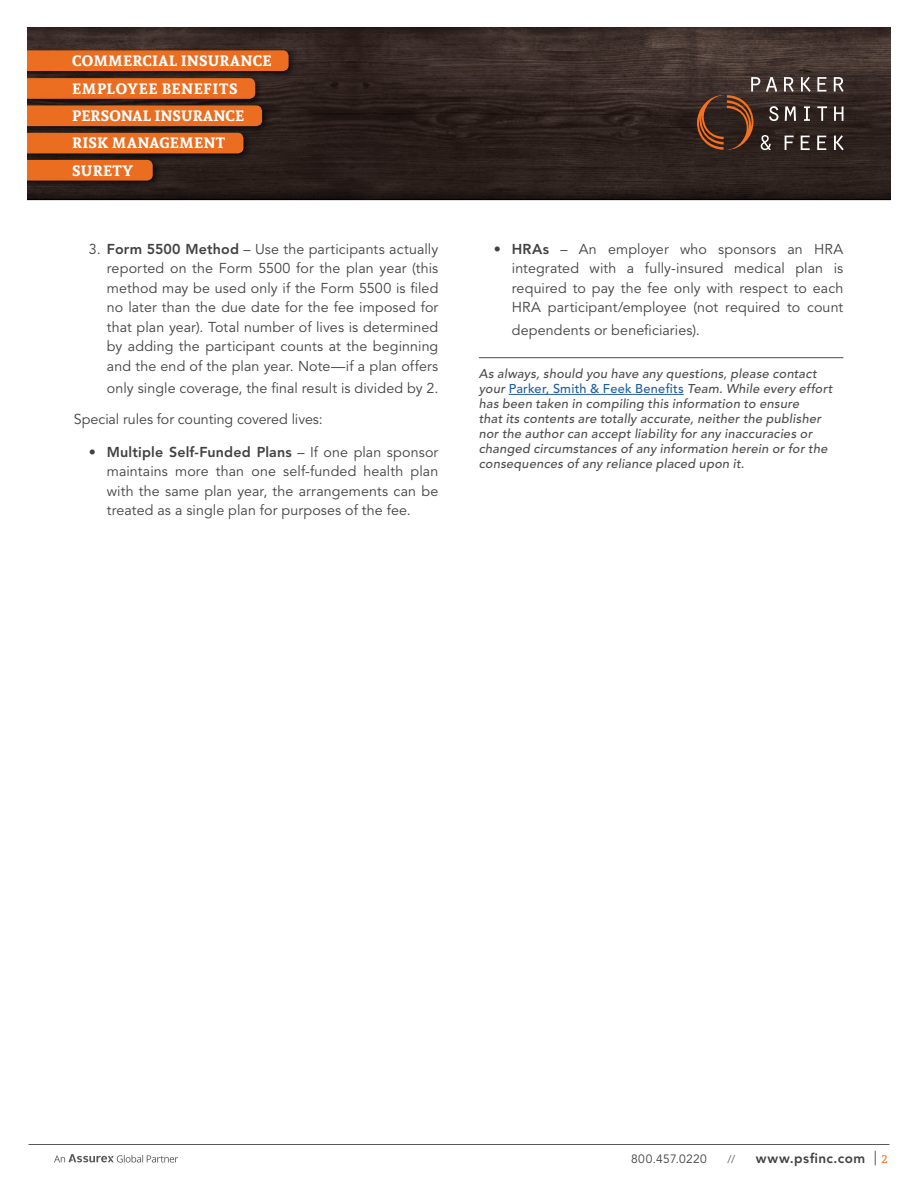
<style>
.page{position:relative;width:918px;height:1188px;background:#fff}
.page>*{position:absolute;margin:0;border:0;box-sizing:border-box;transform-origin:0 0}
.t1{font:700 15px/27.3px "Andada";letter-spacing:.015em;color:#fff}
.t2{font:14.25px/19.5px "Avenir LT Std";letter-spacing:.005em;color:#414042;text-align:justify}
.t3{font:800 13.5px "Avenir LT Std";letter-spacing:.04em;color:#414042}
.t4{font:italic 500 12.75px/15px "Avenir LT Std";letter-spacing:.02em;color:#4c4c4c}
.t5{font:12px "Avenir LT Std";letter-spacing:.03em;color:#414042}
.t6{font:12px "Andada";color:#f37121}
.t7{font:11.25px "Avenir LT Std";color:#58595b}
.s1{font-weight:800}
.s2{font-style:normal;color:#215e9e}
</style>
<div class="page">
<hr style="left:28px;top:1144px;width:862px;height:1px;background:#58595b">
<svg style="left:54px;top:1154px;width:124px;height:9px"></svg>
<svg style="left:875px;top:1151px;width:1px;height:14px"></svg>
<hr style="left:479px;top:357px;width:364px;height:1px;background:#4c4c4c">
<hr style="left:509px;top:394px;width:175px;height:1px;background:#215e9e">
<svg style="left:27px;top:27px;width:864px;height:174px;background:#4e3223"></svg>
<p class="t1" style="left:72px;top:47px;width:201px">COMMERCIAL INSURANCE<br>EMPLOYEE BENEFITS<br>PERSONAL INSURANCE<br>RISK MANAGEMENT<br>SURETY</p>
<p class="t2" style="left:107px;top:240px;width:333px;text-indent:-18px">3. <span class="s1">Form 5500 Method</span> – Use the participants actually reported on the Form 5500 for the plan year (this method may be used only if the Form 5500 is filed no later than the due date for the fee imposed for that plan year). Total number of lives is determined by adding the participant counts at the beginning and the end of the plan year. Note—if a plan offers</p>
<p class="t2" style="left:74px;top:373px;width:366px;line-height:30.6px;text-indent:33px">only single coverage, the final result is divided by 2.<br>Special rules for counting covered lives:</p>
<p class="t2" style="left:107px;top:443px;width:333px;text-indent:-18px">• <span class="s1">Multiple Self-Funded Plans</span> – If one plan sponsor maintains more than one self-funded health plan with the same plan year, the arrangements can be treated as a single plan for purposes of the fee.</p>
<p class="t2" style="left:512px;top:240px;width:333px;text-indent:-18px">• <span class="s1">HRAs</span> – An employer who sponsors an HRA integrated with a fully-insured medical plan is required to pay the fee only with respect to each HRA participant/employee (not required to count</p>
<p class="t2" style="left:512px;top:321px;width:189px">dependents or beneficiaries).</p>
<p class="t4" style="left:479px;top:367px;width:355px">As always, should you have any questions, please contact your <span class="s2">Parker, Smith &amp; Feek Benefits</span> Team. While every effort has been taken in compiling this information to ensure<br>that its contents are totally accurate, neither the publisher nor the author can accept liability for any inaccuracies or changed circumstances of any information herein or for the consequences of any reliance placed upon it.</p>
<p class="t5" style="left:631px;top:1152px;width:77px">800.457.0220</p>
<p class="t7" style="left:727px;top:1152px;width:9px">//</p>
<p class="t3" style="left:756px;top:1150px;width:111px">www.psfinc.com</p>
<p class="t6" style="left:881px;top:1151px;width:8px">2</p>
</div>
